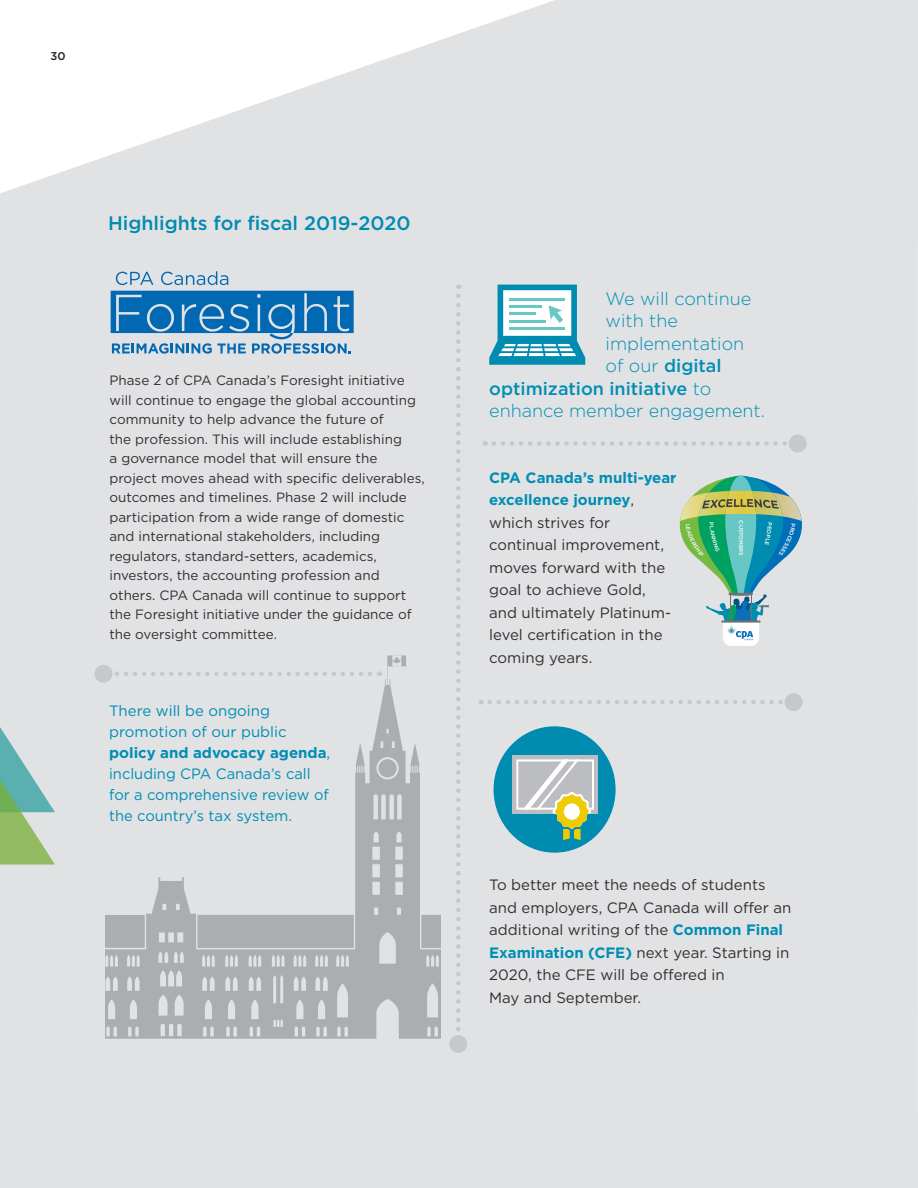
<style>
.page{position:relative;width:918px;height:1188px;background:#e1e2e4}
.page>*{position:absolute;margin:0;border:0;box-sizing:border-box;transform-origin:0 0}
.t1{font:500 19.5px "Gotham";color:#008bb0}
.t2{font:300 18px "Gotham";color:#008eb4}
.t3{font:500 18px "Gotham";color:#008eb4}
.t4{font:15px/22.5px "Gotham";color:#312f30}
.t5{font:15px/21px "Gotham";color:#008eb4}
.t6{font:700 15px "Gotham";color:#008eb4}
.t7{font:13.5px/19.5px "Gotham";color:#312f30}
.t8{font:500 11.25px "Gotham";color:#231f20}
.t9{font:500 5.4px "Gotham";color:#fff}
.s1{font-weight:700}
.s2{font-weight:300}
.s3{font-weight:700;color:#008eb4}
</style>
<div class="page">
<svg style="left:917px;top:0;width:1px;height:199px"></svg>
<svg style="left:494px;top:441px;width:295px;height:5px"></svg>
<div style="left:789px;top:434px;width:18px;height:18px;background:#c7c8ca;border-radius:50%"></div>
<svg style="left:456px;top:296px;width:5px;height:739px;background:#d8d9db"></svg>
<div style="left:449px;top:1035px;width:18px;height:18px;background:#c7c8ca;border-radius:50%"></div>
<svg style="left:489px;top:285px;width:96px;height:80px"></svg>
<hr style="left:509px;top:327px;width:56px;height:3px;background:#66c7c5">
<hr style="left:509px;top:320px;width:37px;height:2px;background:#66c7c5">
<hr style="left:509px;top:313px;width:26px;height:2px;background:#66c7c5">
<hr style="left:509px;top:305px;width:33px;height:3px;background:#66c7c5">
<hr style="left:509px;top:298px;width:56px;height:2px;background:#66c7c5">
<svg style="left:490px;top:700px;width:295px;height:4px"></svg>
<div style="left:785px;top:693px;width:18px;height:18px;background:#c7c8ca;border-radius:50%"></div>
<div style="left:494px;top:726px;width:122px;height:127px;background:#008bb0;border-radius:50%"></div>
<div style="left:512px;top:755px;width:86px;height:59px;background:#bcbdc0"></div>
<svg style="left:516px;top:759px;width:78px;height:81px"></svg>
<div style="left:94px;top:665px;width:18px;height:18px;background:#c7c8ca;border-radius:50%"></div>
<svg style="left:105px;top:655px;width:335px;height:384px;background:#cdced0"></svg>
<svg style="left:116px;top:272px;width:37px;height:13px"></svg>
<svg style="left:161px;top:271px;width:67px;height:14px"></svg>
<svg style="left:111px;top:291px;width:243px;height:63px;background:#4f92c4"></svg>
<svg style="left:680px;top:476px;width:122px;height:170px;background:#92c1b5"></svg>
<p class="t8" style="left:50px;top:48px;width:17px">30</p>
<h4 class="t1" style="left:108px;top:210px;width:304px">Highlights for fiscal 2019-2020</h4>
<p class="t7" style="left:110px;top:371px;width:317px">Phase 2 of CPA Canada’s Foresight initiative will continue to engage the global accounting community to help advance the future of<br>the profession. This will include establishing<br>a governance model that will ensure the project moves ahead with specific deliverables, outcomes and timelines. Phase 2 will include participation from a wide range of domestic and international stakeholders, including regulators, standard-setters, academics, investors, the accounting profession and others. CPA Canada will continue to support the Foresight initiative under the guidance of the oversight committee.</p>
<p class="t5" style="left:109px;top:700px;width:223px">There will be ongoing promotion of our public <span class="s1">policy and advocacy agenda</span>, including CPA Canada’s call for a comprehensive review of the country’s tax system.</p>
<p class="t2" style="left:606px;top:287px;width:147px">We will continue</p>
<p class="t2" style="left:606px;top:310px;width:74px">with the</p>
<p class="t2" style="left:606px;top:332px;width:140px">implementation</p>
<p class="t3" style="left:606px;top:354px;width:118px"><span class="s2">of our</span> digital</p>
<p class="t3" style="left:489px;top:377px;width:224px">optimization initiative <span class="s2">to</span></p>
<p class="t2" style="left:489px;top:400px;width:277px">enhance member engagement.</p>
<p class="t6" style="left:489px;top:468px;width:189px">CPA Canada’s multi-year</p>
<p class="t4" style="left:489px;top:488px;width:183px"><span class="s3">excellence journey</span>, which strives for continual improvement, moves forward with the goal to achieve Gold, and ultimately Platinum&shy;level certification in the coming years.</p>
<p class="t9" style="left:744px;top:520px;width:37px;rotate:90deg">CUSTOMErS</p>
<p class="t4" style="left:489px;top:873px;width:304px">To better meet the needs of students and employers, CPA Canada will offer an additional writing of the <span class="s3">Common Final Examination (CFE)</span> next year. Starting in 2020, the CFE will be offered in<br>May and September.</p>
</div>
